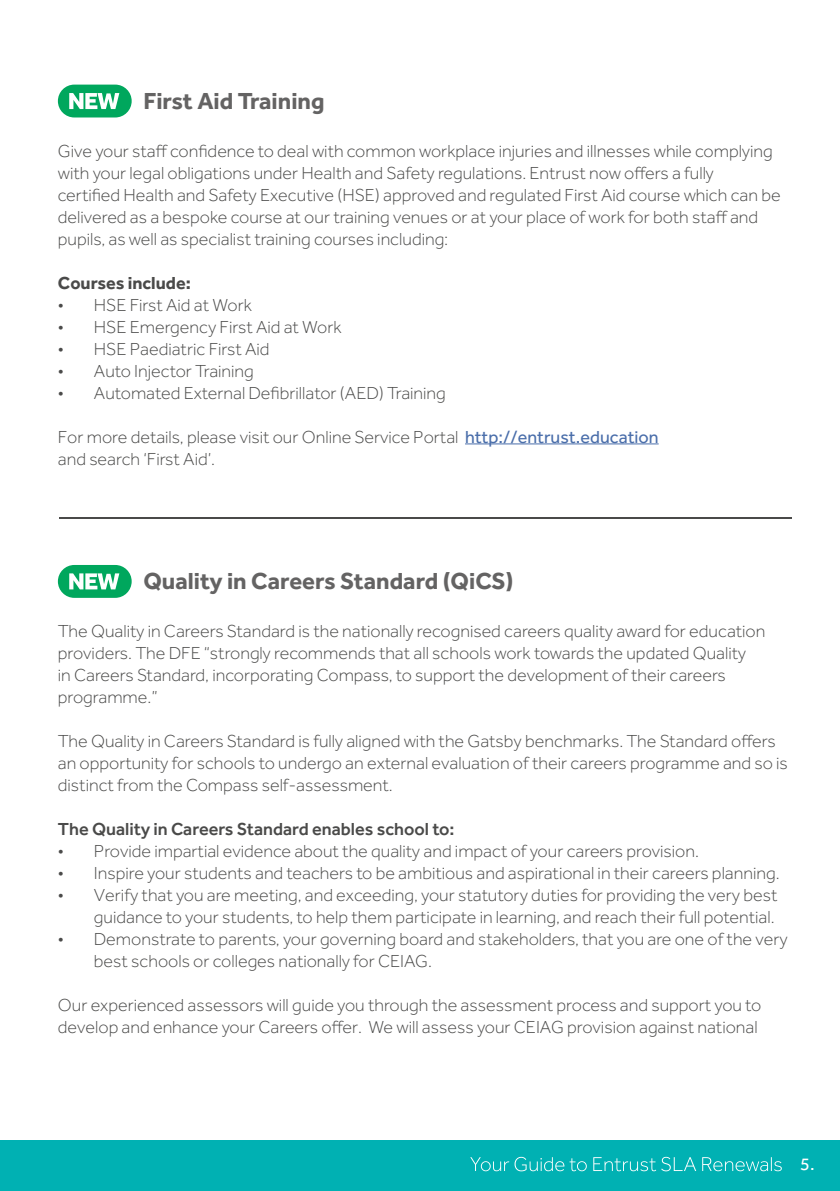
<style>
.page{position:relative;width:840px;height:1191px;background:#fff}
.page>*{position:absolute;margin:0;border:0;box-sizing:border-box;transform-origin:0 0}
.t1{font:700 24px "Effra";color:#646363}
.t2{font:300 18px/22px "Effra";color:#4a4a49}
.t3{font:500 18px "Effra";color:#4a4a49}
.t4{font:700 18px "Effra";color:#4a4a49}
.t5{font:18px "Effra";color:#fff}
.s1{font-weight:400;color:#4a6eaa}
</style>
<div class="page">
<div style="left:0;top:1140px;width:839px;height:51px;background:#00b1b3"></div>
<svg style="left:470px;top:1156px;width:311px;height:15px"></svg>
<hr style="left:465px;top:443px;width:193px;height:1px;background:#4a6eaa">
<div style="left:59px;top:86px;width:72px;height:30px;background:#00a75d;border-radius:15px"></div>
<div style="left:58px;top:85px;width:74px;height:32px;border:2px solid #00a75d;border-radius:15px"></div>
<svg style="left:69px;top:93px;width:50px;height:16px"></svg>
<div style="left:59px;top:566px;width:72px;height:31px;background:#00a75d;border-radius:15px"></div>
<div style="left:58px;top:565px;width:74px;height:33px;border:2px solid #00a75d;border-radius:15px"></div>
<svg style="left:69px;top:573px;width:50px;height:16px"></svg>
<hr style="left:59px;top:517px;width:731px;height:2px;background:#4a4a49">
<h1 class="t1" style="left:143px;top:86px;width:182px">First Aid Training</h1>
<p class="t2" style="left:58px;top:139px;width:723px">Give your staff confidence to deal with common workplace injuries and illnesses while complying with your legal obligations under Health and Safety regulations. Entrust now offers a fully certified Health and Safety Executive (HSE) approved and regulated First Aid course which can be delivered as a bespoke course at our training venues or at your place of work for both staff and pupils, as well as specialist training courses including:</p>
<p class="t4" style="left:58px;top:271px;width:134px">Courses include:</p>
<p class="t2" style="left:58px;top:293px;width:195px">• HSE First Aid at Work</p>
<p class="t2" style="left:58px;top:315px;width:285px">• HSE Emergency First Aid at Work</p>
<p class="t2" style="left:58px;top:337px;width:213px">• HSE Paediatric First Aid</p>
<p class="t2" style="left:58px;top:359px;width:197px">• Auto Injector Training</p>
<p class="t2" style="left:58px;top:381px;width:389px">• Automated External Defibrillator (AED) Training</p>
<p class="t2" style="left:58px;top:425px;width:602px">For more details, please visit our Online Service Portal <span class="s1">http://entrust.education </span>and search ‘First Aid’.</p>
<h1 class="t1" style="left:143px;top:566px;width:371px">Quality in Careers Standard (QiCS)</h1>
<p class="t2" style="left:58px;top:620px;width:708px">The Quality in Careers Standard is the nationally recognised careers quality award for education providers. The DFE “strongly recommends that all schools work towards the updated Quality<br>in Careers Standard, incorporating Compass, to support the development of their careers programme.”</p>
<p class="t2" style="left:58px;top:730px;width:731px">The Quality in Careers Standard is fully aligned with the Gatsby benchmarks. The Standard offers an opportunity for schools to undergo an external evaluation of their careers programme and so is distinct from the Compass self-assessment.</p>
<p class="t3" style="left:58px;top:818px;width:398px">The Quality in Careers Standard enables school to:</p>
<p class="t2" style="left:58px;top:840px;width:642px">• Provide impartial evidence about the quality and impact of your careers provision.</p>
<p class="t2" style="left:58px;top:862px;width:722px">• Inspire your students and teachers to be ambitious and aspirational in their careers planning.</p>
<p class="t2" style="left:58px;top:884px;width:720px;text-align:right">• Verify that you are meeting, and exceeding, your statutory duties for providing the very best guidance to your students, to help them participate in learning, and reach their full potential.</p>
<p class="t2" style="left:94px;top:928px;width:695px;text-indent:-36px">• Demonstrate to parents, your governing board and stakeholders, that you are one of the very best schools or colleges nationally for CEIAG.</p>
<p class="t2" style="left:58px;top:994px;width:704px">Our experienced assessors will guide you through the assessment process and support you to develop and enhance your Careers offer. We will assess your CEIAG provision against national</p>
<p class="t5" style="left:799px;top:1153px;width:16px">5.</p>
</div>
